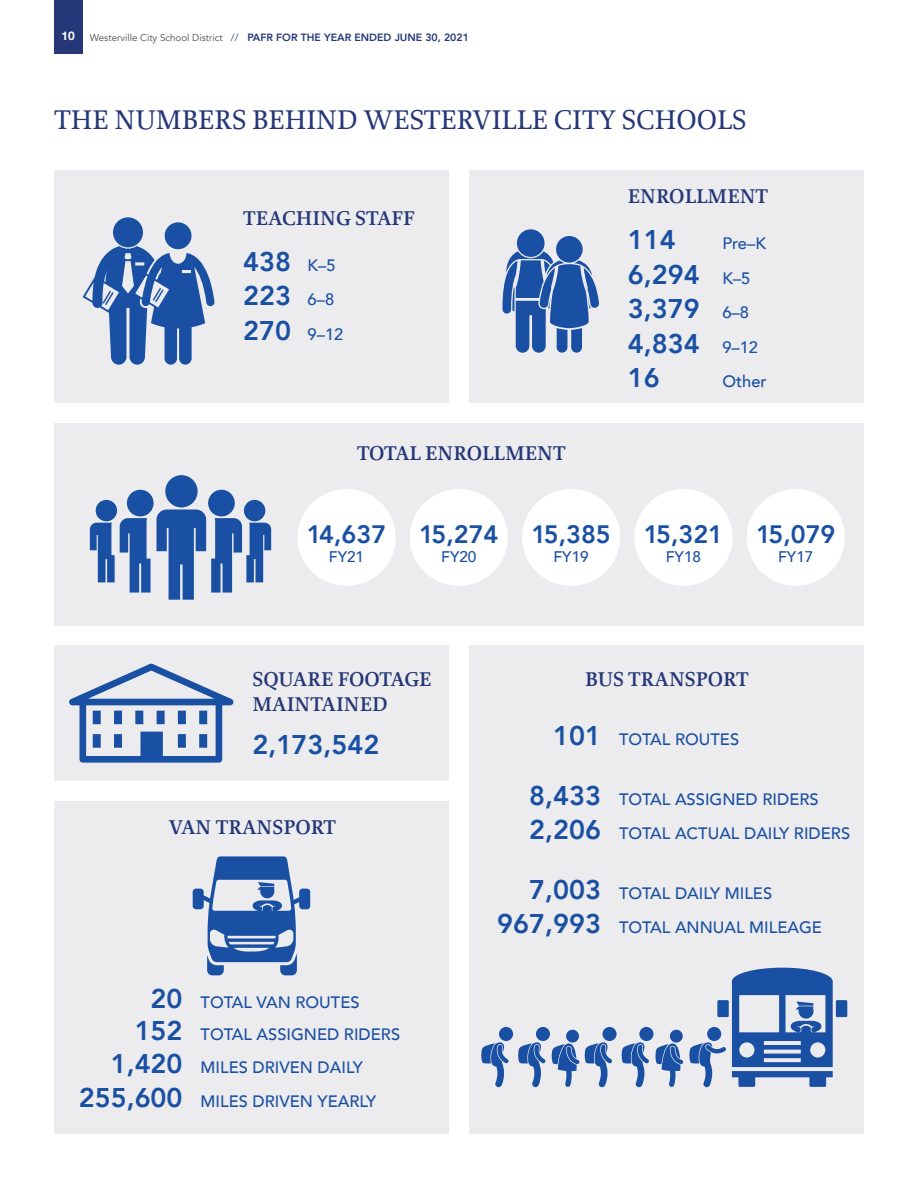
<style>
.page{position:relative;width:918px;height:1188px;background:#fff}
.page>*{position:absolute;margin:0;border:0;box-sizing:border-box;transform-origin:0 0}
.Headline_Level_1{font:500 28.5px "Proforma";color:#253778}
.Illustration{font:800 27px "Avenir";color:#1a50a3}
.Illustration-2{font:800 25.2px "Avenir";color:#1a50a3}
.Subhead{font:600 21px/25.2px "Proforma";color:#253778}
.Illustration-3{font:500 16.5px "Avenir";color:#1a50a3}
.Illustration-4{font:500 15.45px "Avenir";color:#1a50a3}
.t1{font:800 10.5px "Avenir";color:#253778}
.s1{font-family:"Helvetica Neue LT Std";font-weight:700;font-size:12px;color:#fff}
.s2{font-weight:400;font-size:9.75px;color:#4b4c4d}
.s3{font-weight:400}
.s4{font-weight:500;font-size:16.5px}
.s5{font-weight:800;font-size:27px}
</style>
<div class="page">
<div style="left:54px;top:0;width:29px;height:54px;background:#253778"></div>
<div style="left:469px;top:646px;width:395px;height:488px;background:#ececee"></div>
<div style="left:54px;top:646px;width:395px;height:135px;background:#ececee"></div>
<div style="left:54px;top:423px;width:810px;height:202px;background:#ececee"></div>
<div style="left:469px;top:171px;width:395px;height:232px;background:#ececee"></div>
<div style="left:54px;top:171px;width:395px;height:232px;background:#ececee"></div>
<svg style="left:113px;top:217px;width:30px;height:30px"></svg>
<svg style="left:83px;top:221px;width:132px;height:144px"></svg>
<div style="left:517px;top:229px;width:28px;height:28px;background:#1a50a3;border-radius:50%"></div>
<svg style="left:503px;top:251px;width:96px;height:102px"></svg>
<div style="left:556px;top:236px;width:27px;height:27px;background:#1a50a3;border-radius:50%"></div>
<svg style="left:90px;top:475px;width:181px;height:125px"></svg>
<div style="left:297px;top:489px;width:99px;height:97px;background:#fff;border-radius:50%"></div>
<div style="left:410px;top:489px;width:98px;height:97px;background:#fff;border-radius:50%"></div>
<div style="left:522px;top:489px;width:98px;height:97px;background:#fff;border-radius:50%"></div>
<div style="left:634px;top:489px;width:99px;height:97px;background:#fff;border-radius:50%"></div>
<div style="left:747px;top:489px;width:98px;height:97px;background:#fff;border-radius:50%"></div>
<svg style="left:69px;top:664px;width:165px;height:99px"></svg>
<svg style="left:732px;top:968px;width:101px;height:119px"></svg>
<div style="left:717px;top:1000px;width:12px;height:17px;background:#1a50a3"></div>
<div style="left:836px;top:1000px;width:11px;height:17px;background:#1a50a3"></div>
<div style="left:707px;top:1027px;width:14px;height:14px;background:#1a50a3;border-radius:50%"></div>
<svg style="left:689px;top:1042px;width:37px;height:45px"></svg>
<div style="left:602px;top:1027px;width:15px;height:14px;background:#1a50a3;border-radius:50%"></div>
<div style="left:639px;top:1027px;width:14px;height:14px;background:#1a50a3;border-radius:50%"></div>
<svg style="left:621px;top:1042px;width:28px;height:45px"></svg>
<div style="left:670px;top:1030px;width:13px;height:13px;background:#1a50a3;border-radius:50%"></div>
<svg style="left:655px;top:1043px;width:28px;height:44px"></svg>
<div style="left:566px;top:1030px;width:13px;height:13px;background:#1a50a3;border-radius:50%"></div>
<div style="left:499px;top:1027px;width:14px;height:14px;background:#1a50a3;border-radius:50%"></div>
<svg style="left:481px;top:1042px;width:28px;height:45px"></svg>
<div style="left:536px;top:1027px;width:14px;height:14px;background:#1a50a3;border-radius:50%"></div>
<svg style="left:518px;top:1042px;width:94px;height:45px"></svg>
<div style="left:54px;top:801px;width:395px;height:333px;background:#ececee"></div>
<svg style="left:193px;top:856px;width:117px;height:119px"></svg>
<p class="t1" style="left:62px;top:29px;width:409px"><span class="s1">10</span> <span class="s2">Westerville City School District</span> <span class="s3">//</span> PAFR FOR THE YEAR ENDED JUNE 30, 2021</p>
<p class="Headline_Level_1" style="left:54px;top:102px;width:694px">THE NUMBERS BEHIND WESTERVILLE CITY SCHOOLS</p>
<p class="Subhead" style="left:243px;top:205px;width:173px">TEACHING STAFF</p>
<p class="Illustration" style="left:243px;top:240px;width:94px">438 <span class="s4">K–5</span></p>
<p class="Illustration" style="left:243px;top:275px;width:93px">223 <span class="s4">6–8</span></p>
<p class="Illustration-3" style="left:243px;top:320px;width:102px"><span class="s5">270</span> 9–12</p>
<p class="Subhead" style="left:357px;top:440px;width:210px">TOTAL ENROLLMENT</p>
<p class="Subhead" style="left:628px;top:184px;width:142px">ENROLLMENT</p>
<p class="Illustration" style="left:628px;top:219px;width:49px">114</p>
<p class="Illustration-3" style="left:722px;top:229px;width:45px">Pre–K</p>
<p class="Illustration" style="left:628px;top:253px;width:124px">6,294 <span class="s4">K–5</span></p>
<p class="Illustration" style="left:628px;top:288px;width:123px">3,379 <span class="s4">6–8</span></p>
<p class="Illustration" style="left:628px;top:322px;width:132px">4,834 <span class="s4">9–12</span></p>
<p class="Illustration" style="left:628px;top:357px;width:33px">16</p>
<p class="Illustration-3" style="left:722px;top:367px;width:46px">Other</p>
<p class="Illustration-2" style="left:307px;top:515px;width:81px">14,637</p>
<p class="Illustration-4" style="left:329px;top:543px;width:37px">FY21</p>
<p class="Illustration-2" style="left:419px;top:515px;width:81px">15,274</p>
<p class="Illustration-4" style="left:441px;top:543px;width:37px">FY20</p>
<p class="Illustration-2" style="left:531px;top:515px;width:81px">15,385</p>
<p class="Illustration-4" style="left:553px;top:543px;width:37px">FY19</p>
<p class="Illustration-2" style="left:644px;top:515px;width:81px">15,321</p>
<p class="Illustration-4" style="left:666px;top:543px;width:37px">FY18</p>
<p class="Illustration-2" style="left:756px;top:515px;width:81px">15,079</p>
<p class="Illustration-4" style="left:778px;top:543px;width:37px">FY17</p>
<p class="Subhead" style="left:253px;top:667px;width:181px">SQUARE FOOTAGE<br>MAINTAINED</p>
<p class="Illustration" style="left:253px;top:724px;width:128px">2,173,542</p>
<p class="Subhead" style="left:169px;top:815px;width:169px">VAN TRANSPORT</p>
<p class="Illustration-3" style="left:151px;top:988px;width:211px"><span class="s5">20</span> TOTAL VAN ROUTES</p>
<p class="Illustration-3" style="left:135px;top:1020px;width:267px"><span class="s5">152</span> TOTAL ASSIGNED RIDERS</p>
<p class="Illustration-3" style="left:111px;top:1053px;width:254px"><span class="s5">1,420</span> MILES DRIVEN DAILY</p>
<p class="Illustration-3" style="left:79px;top:1087px;width:299px"><span class="s5">255,600</span> MILES DRIVEN YEARLY</p>
<p class="Subhead" style="left:585px;top:667px;width:165px">BUS TRANSPORT</p>
<p class="Illustration-3" style="left:553px;top:725px;width:188px"><span class="s5">101</span> TOTAL ROUTES</p>
<p class="Illustration-3" style="left:529px;top:785px;width:291px"><span class="s5">8,433</span> TOTAL ASSIGNED RIDERS</p>
<p class="Illustration-3" style="left:529px;top:819px;width:323px"><span class="s5">2,206</span> TOTAL ACTUAL DAILY RIDERS</p>
<p class="Illustration-3" style="left:529px;top:879px;width:245px"><span class="s5">7,003</span> TOTAL DAILY MILES</p>
<p class="Illustration-3" style="left:497px;top:913px;width:326px"><span class="s5">967,993</span> TOTAL ANNUAL MILEAGE</p>
</div>
